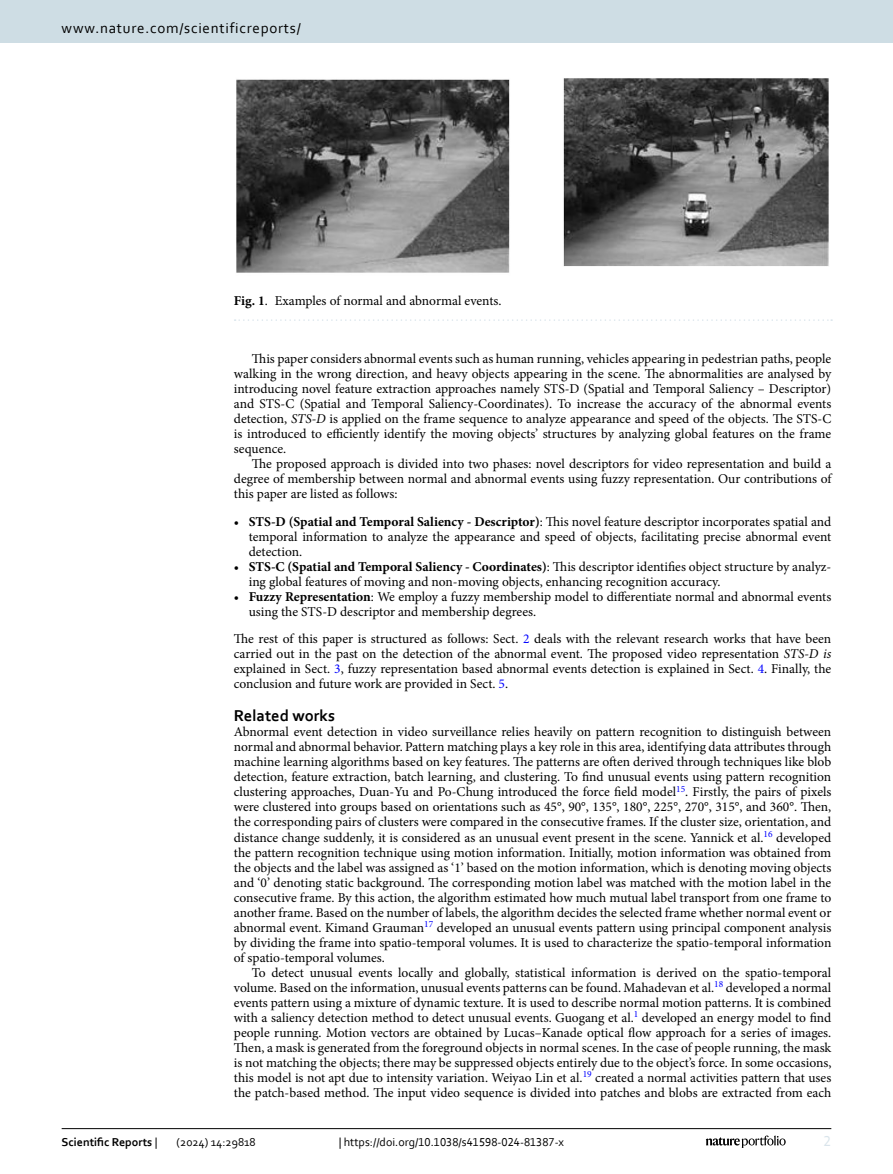
<style>
.page{position:relative;width:893px;height:1174px;background:#fff}
.page>*{position:absolute;margin:0;border:0;box-sizing:border-box;transform-origin:0 0}
.Head_1{font:700 16.5px "Corbel";color:#000}
.t1{font:15px "Corbel";letter-spacing:.05em;color:#000}
.t2{font:15px "Corbel";color:#d9e4eb}
.Body_Text{font:13.5px/15px "Minion Pro";color:#000;text-align:justify}
.Body_Text_Indent{font:13.5px/15px "Minion Pro";color:#000;text-align:justify}
.Figure_Caption{font:13.5px "Minion Pro";letter-spacing:-.005em;color:#000}
.t3{font:12px "Corbel";color:#000}
.t4{font:700 12px "Corbel";color:#000}
.s1{font-weight:700}
.s2{font-style:italic}
.s3{color:#00f}
.s4{font-weight:400}
</style>
<div class="page">
<img style="left:236px;top:78px;width:593px;height:195px">
<svg style="left:235px;top:319px;width:597px;height:2px"></svg>
<hr style="left:62px;top:1128px;width:769px;height:1px;background:#000">
<svg style="left:706px;top:1135px;width:80px;height:12px"></svg>
<div style="left:0;top:0;width:893px;height:43px;background:#cedde4"></div>
<p class="t1" style="left:62px;top:18px;width:241px">www.nature.com/scientificreports/</p>
<p class="Figure_Caption" style="left:234px;top:291px;width:269px"><span class="s1">Fig. 1</span>. Examples of normal and abnormal events.</p>
<p class="Body_Text_Indent" style="left:234px;top:351px;width:599px;text-indent:18px">This paper considers abnormal events such as human running, vehicles appearing in pedestrian paths, people walking in the wrong direction, and heavy objects appearing in the scene. The abnormalities are analysed by introducing novel feature extraction approaches namely STS-D (Spatial and Temporal Saliency – Descriptor) and STS-C (Spatial and Temporal Saliency-Coordinates). To increase the accuracy of the abnormal events detection, <span class="s2">STS-D</span> is applied on the frame sequence to analyze appearance and speed of the objects. The STS-C is introduced to efficiently identify the moving objects’ structures by analyzing global features on the frame sequence.</p>
<p class="Body_Text_Indent" style="left:234px;top:456px;width:599px;text-indent:18px">The proposed approach is divided into two phases: novel descriptors for video representation and build a degree of membership between normal and abnormal events using fuzzy representation. Our contributions of this paper are listed as follows:</p>
<p class="Body_Text" style="left:249px;top:514px;width:584px;text-indent:-15px">• <span class="s1">STS-D (Spatial and Temporal Saliency - Descriptor)</span>: This novel feature descriptor incorporates spatial and temporal information to analyze the appearance and speed of objects, facilitating precise abnormal event detection.</p>
<p class="Body_Text" style="left:249px;top:559px;width:584px;text-indent:-15px">• <span class="s1">STS-C (Spatial and Temporal Saliency - Coordinates)</span>: This descriptor identifies object structure by analyz&shy;ing global features of moving and non-moving objects, enhancing recognition accuracy.</p>
<p class="Body_Text" style="left:249px;top:589px;width:584px;text-indent:-15px">• <span class="s1">Fuzzy Representation</span>: We employ a fuzzy membership model to differentiate normal and abnormal events using the STS-D descriptor and membership degrees.</p>
<p class="Body_Text" style="left:234px;top:631px;width:599px">The rest of this paper is structured as follows: Sect. <span class="s3">2</span> deals with the relevant research works that have been carried out in the past on the detection of the abnormal event. The proposed video representation <span class="s2">STS-D is </span>explained in Sect. <span class="s3">3</span>, fuzzy representation based abnormal events detection is explained in Sect. <span class="s3">4</span>. Finally, the conclusion and future work are provided in Sect. <span class="s3">5</span>.</p>
<p class="Head_1" style="left:234px;top:705px;width:103px">Related works</p>
<p class="Body_Text" style="left:234px;top:724px;width:599px">Abnormal event detection in video surveillance relies heavily on pattern recognition to distinguish between normal and abnormal behavior. Pattern matching plays a key role in this area, identifying data attributes through machine learning algorithms based on key features. The patterns are often derived through techniques like blob detection, feature extraction, batch learning, and clustering. To find unusual events using pattern recognition clustering approaches, Duan-Yu and Po-Chung introduced the force field model<sup>15</sup>. Firstly, the pairs of pixels were clustered into groups based on orientations such as 45°, 90°, 135°, 180°, 225°, 270°, 315°, and 360°. Then, the corresponding pairs of clusters were compared in the consecutive frames. If the cluster size, orientation, and distance change suddenly, it is considered as an unusual event present in the scene. Yannick et al.<sup>16</sup> developed the pattern recognition technique using motion information. Initially, motion information was obtained from the objects and the label was assigned as ‘1’ based on the motion information, which is denoting moving objects and ‘0’ denoting static background. The corresponding motion label was matched with the motion label in the consecutive frame. By this action, the algorithm estimated how much mutual label transport from one frame to another frame. Based on the number of labels, the algorithm decides the selected frame whether normal event or abnormal event. Kimand Grauman<sup>17</sup> developed an unusual events pattern using principal component analysis by dividing the frame into spatio-temporal volumes. It is used to characterize the spatio-temporal information of spatio-temporal volumes.</p>
<p class="Body_Text_Indent" style="left:234px;top:964px;width:599px;text-indent:18px">To detect unusual events locally and globally, statistical information is derived on the spatio-temporal volume. Based on the information, unusual events patterns can be found. Mahadevan et al.<sup>18</sup> developed a normal events pattern using a mixture of dynamic texture. It is used to describe normal motion patterns. It is combined with a saliency detection method to detect unusual events. Guogang et al.<sup>1</sup> developed an energy model to find people running. Motion vectors are obtained by Lucas–Kanade optical flow approach for a series of images.<br>Then, a mask is generated from the foreground objects in normal scenes. In the case of people running, the mask is not matching the objects; there may be suppressed objects entirely due to the object’s force. In some occasions, this model is not apt due to intensity variation. Weiyao Lin et al.<sup>19</sup> created a normal activities pattern that uses the patch-based method. The input video sequence is divided into patches and blobs are extracted from each</p>
<p class="t4" style="left:62px;top:1134px;width:97px">Scientific Reports <span class="s4">|</span></p>
<p class="t3" style="left:177px;top:1134px;width:81px">(2024) 14:29818</p>
<p class="t3" style="left:339px;top:1134px;width:227px">| https://doi.org/10.1038/s41598-024-81387-x</p>
<p class="t2" style="left:824px;top:1132px;width:9px">2</p>
</div>
